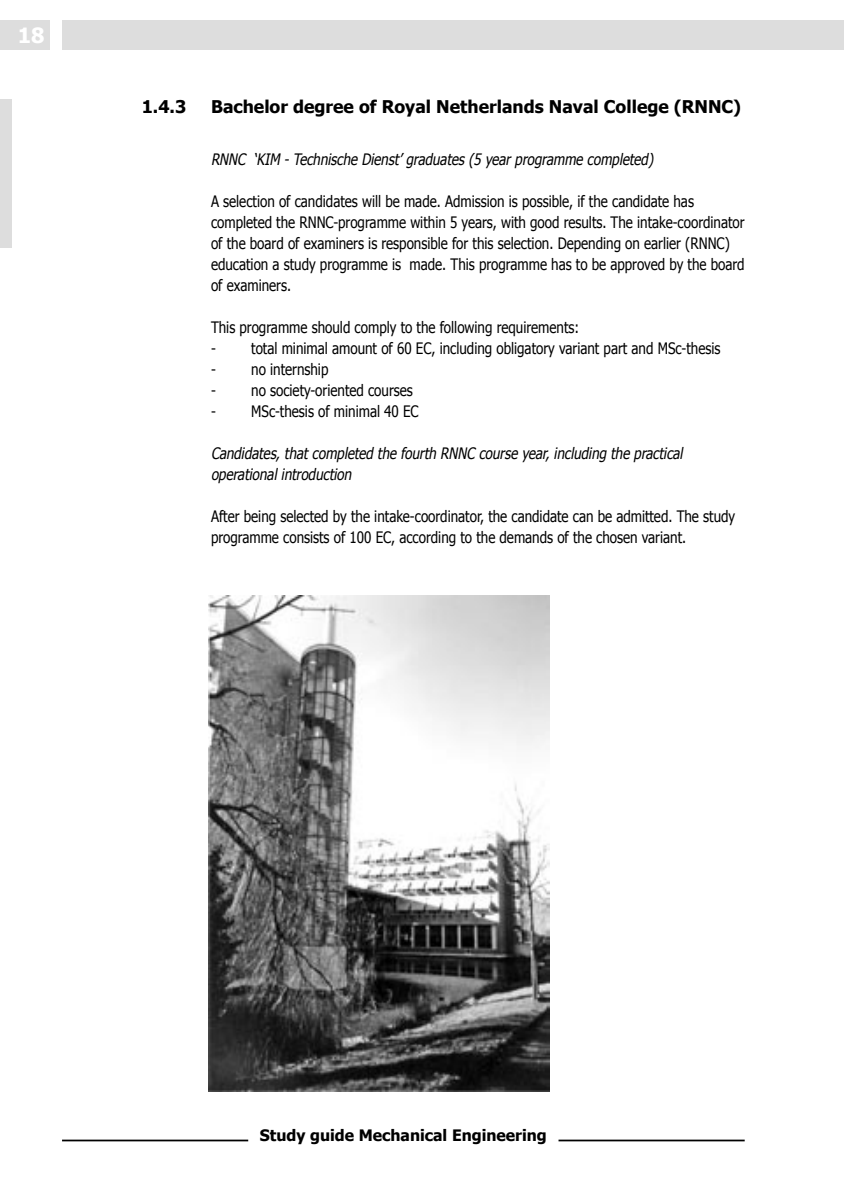
<style>
.page{position:relative;width:844px;height:1191px;background:#fff}
.page>*{position:absolute;margin:0;border:0;box-sizing:border-box;transform-origin:0 0}
.t1{font:700 21px "Tahoma";color:#fff}
.Sub_par_titels{font:700 17.5px "Tahoma";color:#000}
.Standaard{font:15.75px/21px "Tahoma";color:#000;scale:.85 1}
.Standaard-2{font:italic 15.75px/21px "Tahoma";color:#000;scale:.85 1}
.t2{font:700 15.75px "Tahoma";color:#000}
</style>
<div class="page">
<div style="left:0;top:99px;width:12px;height:149px;background:#ddd"></div>
<div style="left:0;top:20px;width:50px;height:30px;background:#ddd"></div>
<div style="left:62px;top:20px;width:781px;height:30px;background:#ddd"></div>
<hr style="left:62px;top:1139px;width:186px;height:2px;background:#000">
<hr style="left:558px;top:1139px;width:186px;height:2px;background:#000">
<hr style="left:843px;top:20px;width:1px;height:30px;background:#ddd">
<img style="left:208px;top:595px;width:341px;height:496px">
<h1 class="t1" style="left:18px;top:22px;width:28px">18</h1>
<p class="Sub_par_titels" style="left:142px;top:95px;width:46px">1.4.3</p>
<p class="Sub_par_titels" style="left:211px;top:95px;width:531px">Bachelor degree of Royal Netherlands Naval College (RNNC)</p>
<p class="Standaard-2" style="left:211px;top:148px;width:525px">RNNC ‘KIM - Technische Dienst’ graduates (5 year programme completed)</p>
<p class="Standaard" style="left:211px;top:190px;width:629px">A selection of candidates will be made. Admission is possible, if the candidate has completed the RNNC-programme within 5 years, with good results. The intake-coordinator of the board of examiners is responsible for this selection. Depending on earlier (RNNC) education a study programme is made. This programme has to be approved by the board of examiners.</p>
<p class="Standaard" style="left:211px;top:316px;width:434px">This programme should comply to the following requirements:</p>
<p class="Standaard" style="left:211px;top:337px;width:600px">- total minimal amount of 60 EC, including obligatory variant part and MSc-thesis</p>
<p class="Standaard" style="left:211px;top:358px;width:140px">- no internship</p>
<p class="Standaard" style="left:211px;top:379px;width:239px">- no society-oriented courses</p>
<p class="Standaard" style="left:211px;top:400px;width:246px">- MSc-thesis of minimal 40 EC</p>
<p class="Standaard-2" style="left:211px;top:442px;width:560px">Candidates, that completed the fourth RNNC course year, including the practical operational introduction</p>
<p class="Standaard" style="left:211px;top:505px;width:618px">After being selected by the intake-coordinator, the candidate can be admitted. The study programme consists of 100 EC, according to the demands of the chosen variant.</p>
<p class="t2" style="left:260px;top:1125px;width:288px">Study guide Mechanical Engineering</p>
</div>
